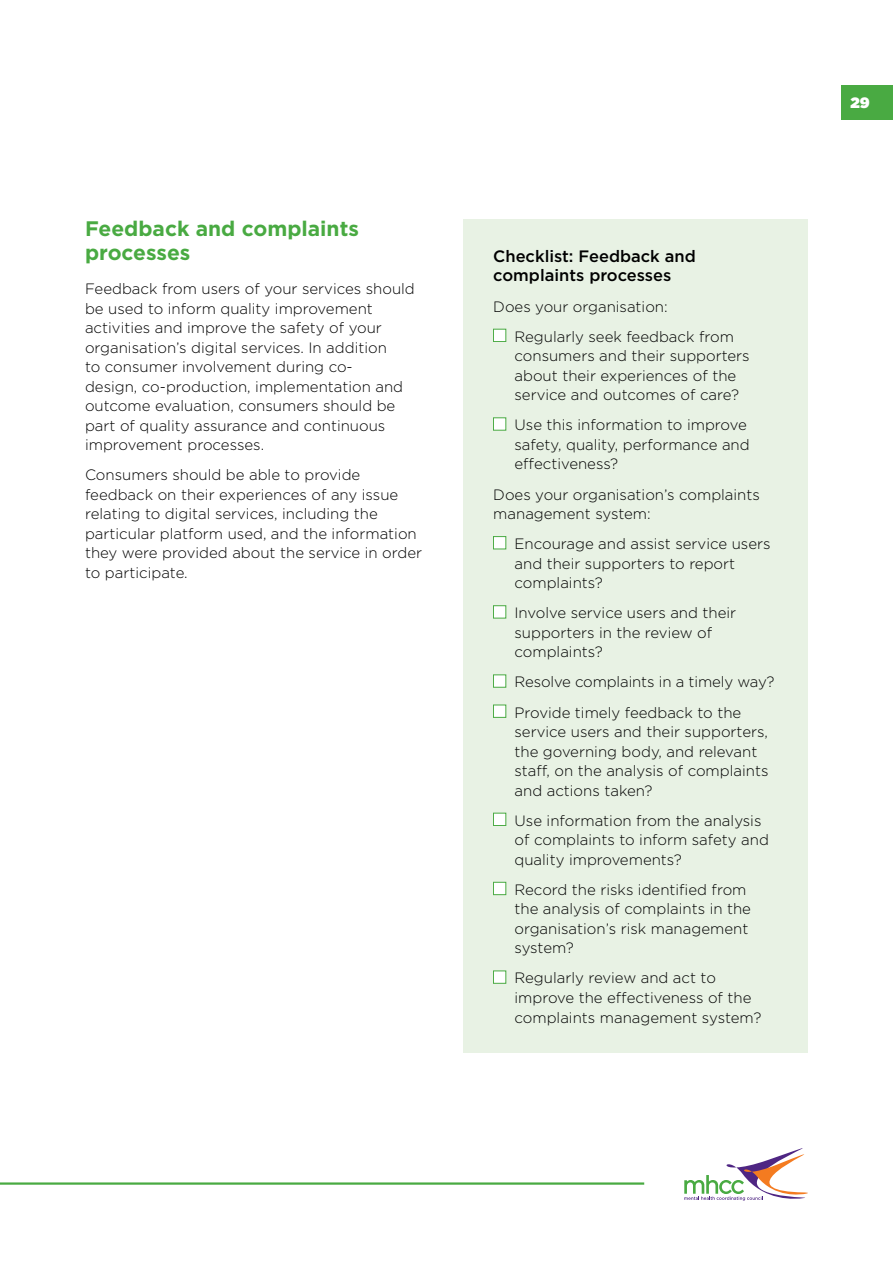
<style>
.page{position:relative;width:893px;height:1263px;background:#fff}
.page>*{position:absolute;margin:0;border:0;box-sizing:border-box;transform-origin:0 0}
.t1{font:700 21px/24px "Gotham";color:#49aa42}
.t2{font:500 16.5px/19.5px "Gotham";color:#000}
.Body{font:300 15px/19.5px "Gotham";color:#000}
.t3{font:900 15px "Gotham";color:#fff}
</style>
<div class="page">
<div style="left:463px;top:219px;width:345px;height:833px;background:#e8f2e4"></div>
<div style="left:493px;top:329px;width:13px;height:13px;background:#fff;border:1px solid #49aa42"></div>
<div style="left:493px;top:418px;width:13px;height:12px;background:#fff;border:1px solid #49aa42"></div>
<div style="left:493px;top:536px;width:13px;height:13px;background:#fff;border:1px solid #49aa42"></div>
<div style="left:493px;top:605px;width:13px;height:13px;background:#fff;border:1px solid #49aa42"></div>
<div style="left:493px;top:675px;width:13px;height:12px;background:#fff;border:1px solid #49aa42"></div>
<div style="left:493px;top:705px;width:13px;height:12px;background:#fff;border:1px solid #49aa42"></div>
<div style="left:493px;top:813px;width:13px;height:13px;background:#fff;border:1px solid #49aa42"></div>
<div style="left:493px;top:882px;width:13px;height:13px;background:#fff;border:1px solid #49aa42"></div>
<div style="left:493px;top:971px;width:13px;height:12px;background:#fff;border:1px solid #49aa42"></div>
<hr style="left:0;top:1182px;width:644px;height:3px;background:#49aa42">
<svg style="left:684px;top:1148px;width:124px;height:53px"></svg>
<div style="left:842px;top:85px;width:51px;height:34px;background:#49aa42"></div>
<h1 class="t1" style="left:85px;top:216px;width:275px">Feedback and complaints processes</h1>
<p class="Body" style="left:85px;top:279px;width:331px">Feedback from users of your services should be used to inform quality improvement activities and improve the safety of your organisation’s digital services. In addition<br>to consumer involvement during co-<br>design, co-production, implementation and outcome evaluation, consumers should be part of quality assurance and continuous improvement processes.</p>
<p class="Body" style="left:85px;top:465px;width:339px">Consumers should be able to provide feedback on their experiences of any issue relating to digital services, including the particular platform used, and the information they were provided about the service in order to participate.</p>
<p class="t2" style="left:493px;top:246px;width:204px">Checklist: Feedback and complaints processes</p>
<p class="Body" style="left:514px;top:291px;width:221px;line-height:30.2px;text-indent:-21px">Does your organisation:<br>Regularly seek feedback from</p>
<p class="Body" style="left:514px;top:346px;width:237px">consumers and their supporters about their experiences of the service and outcomes of care?</p>
<p class="Body" style="left:514px;top:415px;width:237px">Use this information to improve safety, quality, performance and effectiveness?</p>
<p class="Body" style="left:493px;top:484px;width:268px">Does your organisation’s complaints management system:</p>
<p class="Body" style="left:514px;top:534px;width:258px">Encourage and assist service users and their supporters to report complaints?</p>
<p class="Body" style="left:514px;top:603px;width:223px">Involve service users and their supporters in the review of complaints?</p>
<p class="Body" style="left:514px;top:667px;width:261px;line-height:30.2px">Resolve complaints in a timely way?<br>Provide timely feedback to the</p>
<p class="Body" style="left:514px;top:722px;width:255px">service users and their supporters, the governing body, and relevant staff, on the analysis of complaints and actions taken?</p>
<p class="Body" style="left:514px;top:810px;width:256px">Use information from the analysis of complaints to inform safety and quality improvements?</p>
<p class="Body" style="left:514px;top:879px;width:238px">Record the risks identified from the analysis of complaints in the organisation’s risk management system?</p>
<p class="Body" style="left:514px;top:968px;width:248px">Regularly review and act to improve the effectiveness of the complaints management system?</p>
<p class="t3" style="left:850px;top:92px;width:21px">29</p>
</div>
